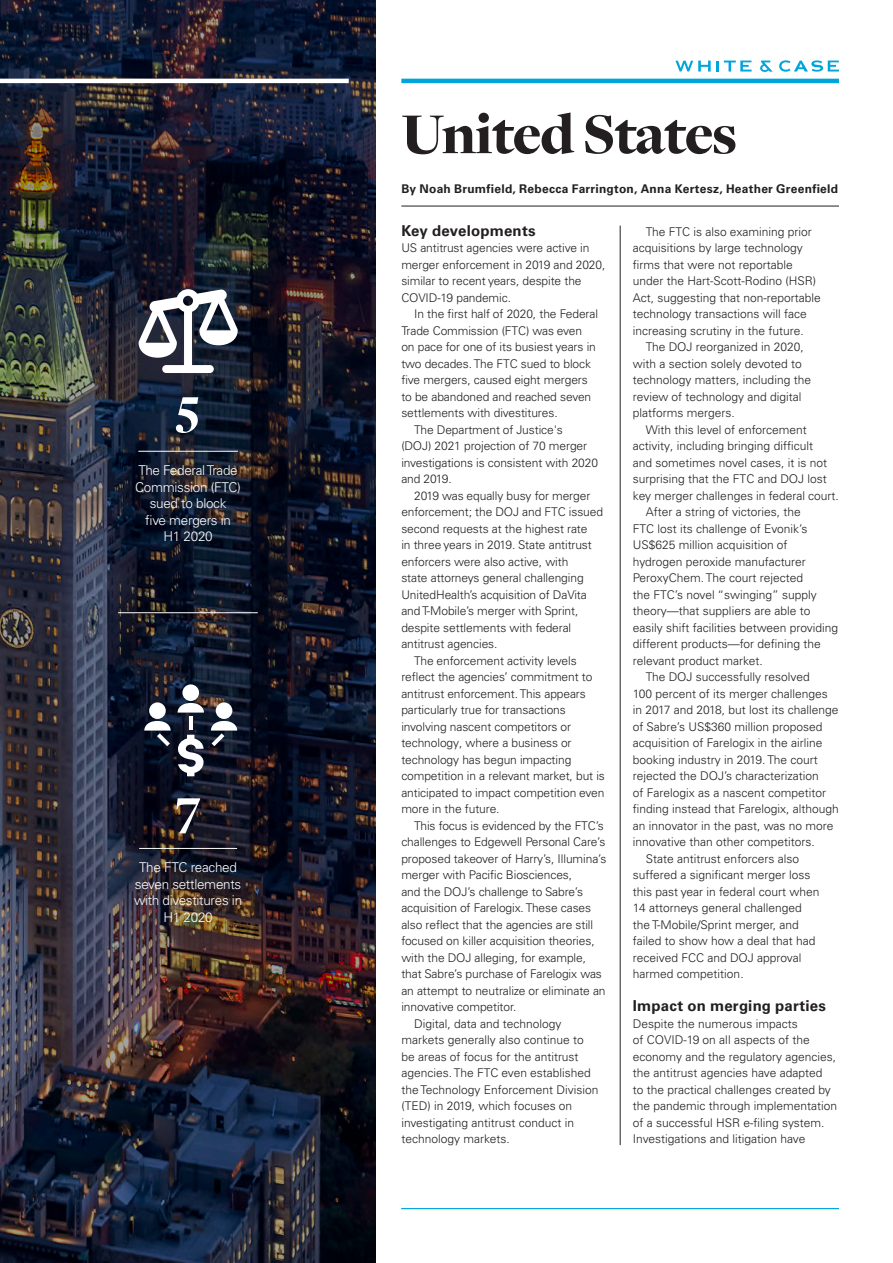
<style>
.page{position:relative;width:893px;height:1263px;background:#fff}
.page>*{position:absolute;margin:0;border:0;box-sizing:border-box;transform-origin:0 0}
.Headline{font:900 60px "Freight Disp Pro";letter-spacing:-.02em;color:#231f20}
.Pull-stat_-_value{font:900 52.5px "Freight Disp Pro";color:#fff}
.t1{font:900 34.5px "Freight Disp Pro";color:#fff}
.Cross_heads{font:700 15px "Univers LT Pro 65";letter-spacing:.01em;color:#231f20}
.Pull-stat_-_body{font:300 13.5px/16.5px "Univers LT Pro 45";letter-spacing:-.02em;color:#fff;text-align:center}
.t2{font:13.5px/16.5px "Univers LT Pro 55 Roman";letter-spacing:-.02em;color:#fff;text-align:center}
.Body{font:300 12px/16.5px "Univers LT Pro 45";color:#231f20}
.Body_-_No_indent{font:300 12px/16.5px "Univers LT Pro 45";color:#231f20}
.GENERAL_-_Author_byl{font:700 12px "Univers LT Pro 65";letter-spacing:.02em;color:#231f20}
</style>
<div class="page">
<svg style="left:760px;top:61px;width:13px;height:11px"></svg>
<svg style="left:675px;top:61px;width:36px;height:11px"></svg>
<svg style="left:717px;top:61px;width:35px;height:11px"></svg>
<svg style="left:779px;top:60px;width:60px;height:12px"></svg>
<hr style="left:401px;top:79px;width:438px;height:4px;background:#00a6db">
<img style="left:0;top:0;width:376px;height:1263px">
<hr style="left:401px;top:1208px;width:438px;height:1px;background:#00a6db">
<hr style="left:620px;top:226px;width:1px;height:919px;background:#231f20">
<hr style="left:118px;top:612px;width:140px;height:1px;background:#fff">
<hr style="left:138px;top:451px;width:100px;height:1px;background:#fff">
<svg style="left:136px;top:287px;width:102px;height:86px"></svg>
<hr style="left:139px;top:848px;width:98px;height:1px;background:#fff">
<div style="left:182px;top:684px;width:17px;height:17px;background:#fff;border-radius:50%"></div>
<svg style="left:144px;top:703px;width:93px;height:95px"></svg>
<hr style="left:0;top:79px;width:349px;height:4px;background:#fff">
<hr style="left:401px;top:206px;width:438px;height:1px;background:#231f20">
<p class="Pull-stat_-_value" style="left:177px;top:371px;width:25px">5</p>
<p class="Pull-stat_-_body" style="left:135px;top:462px;width:107px">The Federal Trade<br>Commission (FTC) sued to block<br>five mergers in<br>H1 2020</p>
<p class="t2" style="left:154px;top:485px;width:70px">deal value announced in 2014</p>
<p class="Pull-stat_-_value" style="left:175px;top:772px;width:27px">7</p>
<p class="Pull-stat_-_body" style="left:134px;top:859px;width:110px">The FTC reached seven settlements with divestitures in<br>H1 2020</p>
<h3 class="t1" style="left:133px;top:851px;width:111px">million</h3>
<p class="t2" style="left:157px;top:914px;width:64px">deal value</p>
<p class="Headline" style="left:401px;top:94px;width:337px">United States</p>
<p class="GENERAL_-_Author_byl" style="left:401px;top:182px;width:438px">By Noah Brumfield, Rebecca Farrington, Anna Kertesz, Heather Greenfield</p>
<p class="Cross_heads" style="left:401px;top:221px;width:136px">Key developments</p>
<p class="Body_-_No_indent" style="left:401px;top:239px;width:206px">US antitrust agencies were active in merger enforcement in 2019 and 2020, similar to recent years, despite the<br>COVID-19 pandemic.</p>
<p class="Body" style="left:401px;top:305px;width:198px;text-indent:13px">In the first half of 2020, the Federal Trade Commission (FTC) was even on pace for one of its busiest years in two decades. The FTC sued to block five mergers, caused eight mergers to be abandoned and reached seven settlements with divestitures.</p>
<p class="Body" style="left:401px;top:421px;width:198px;text-indent:13px">The Department of Justice's<br>(DOJ) 2021 projection of 70 merger investigations is consistent with 2020 and 2019.</p>
<p class="Body" style="left:401px;top:487px;width:203px;text-indent:13px">2019 was equally busy for merger enforcement; the DOJ and FTC issued second requests at the highest rate<br>in three years in 2019. State antitrust enforcers were also active, with<br>state attorneys general challenging UnitedHealth’s acquisition of DaVita and T-Mobile’s merger with Sprint, despite settlements with federal antitrust agencies.</p>
<p class="Body" style="left:401px;top:652px;width:205px;text-indent:13px">The enforcement activity levels reflect the agencies’ commitment to antitrust enforcement. This appears particularly true for transactions involving nascent competitors or technology, where a business or technology has begun impacting competition in a relevant market, but is anticipated to impact competition even more in the future.</p>
<p class="Body" style="left:401px;top:817px;width:206px;text-indent:13px">This focus is evidenced by the FTC’s challenges to Edgewell Personal Care’s proposed takeover of Harry’s, Illumina’s merger with Pacific Biosciences,<br>and the DOJ’s challenge to Sabre’s acquisition of Farelogix. These cases also reflect that the agencies are still focused on killer acquisition theories, with the DOJ alleging, for example, that Sabre’s purchase of Farelogix was an attempt to neutralize or eliminate an innovative competitor.</p>
<p class="Body" style="left:401px;top:1015px;width:199px;text-indent:13px">Digital, data and technology markets generally also continue to be areas of focus for the antitrust agencies. The FTC even established the Technology Enforcement Division (TED) in 2019, which focuses on investigating antitrust conduct in technology markets.</p>
<p class="Body" style="left:633px;top:223px;width:189px;text-indent:13px">The FTC is also examining prior acquisitions by large technology firms that were not reportable under the Hart-Scott-Rodino (HSR)<br>Act, suggesting that non-reportable technology transactions will face increasing scrutiny in the future.</p>
<p class="Body" style="left:633px;top:338px;width:180px;text-indent:13px">The DOJ reorganized in 2020, with a section solely devoted to technology matters, including the review of technology and digital platforms mergers.</p>
<p class="Body" style="left:633px;top:421px;width:208px;text-indent:13px">With this level of enforcement activity, including bringing difficult<br>and sometimes novel cases, it is not surprising that the FTC and DOJ lost key merger challenges in federal court.</p>
<p class="Body" style="left:633px;top:503px;width:207px;text-indent:13px">After a string of victories, the<br>FTC lost its challenge of Evonik’s US$625 million acquisition of hydrogen peroxide manufacturer PeroxyChem. The court rejected<br>the FTC’s novel “swinging” supply theory—that suppliers are able to easily shift facilities between providing different products—for defining the relevant product market.</p>
<p class="Body" style="left:633px;top:668px;width:207px;text-indent:13px">The DOJ successfully resolved<br>100 percent of its merger challenges in 2017 and 2018, but lost its challenge of Sabre’s US$360 million proposed acquisition of Farelogix in the airline booking industry in 2019. The court rejected the DOJ’s characterization<br>of Farelogix as a nascent competitor finding instead that Farelogix, although an innovator in the past, was no more innovative than other competitors.</p>
<p class="Body" style="left:633px;top:850px;width:188px;text-indent:13px">State antitrust enforcers also suffered a significant merger loss this past year in federal court when<br>14 attorneys general challenged the T-Mobile/Sprint merger, and failed to show how a deal that had received FCC and DOJ approval harmed competition.</p>
<p class="Cross_heads" style="left:633px;top:997px;width:195px">Impact on merging parties</p>
<p class="Body_-_No_indent" style="left:633px;top:1015px;width:206px">Despite the numerous impacts<br>of COVID-19 on all aspects of the economy and the regulatory agencies, the antitrust agencies have adapted<br>to the practical challenges created by the pandemic through implementation of a successful HSR e-filing system.<br>Investigations and litigation have</p>
</div>
